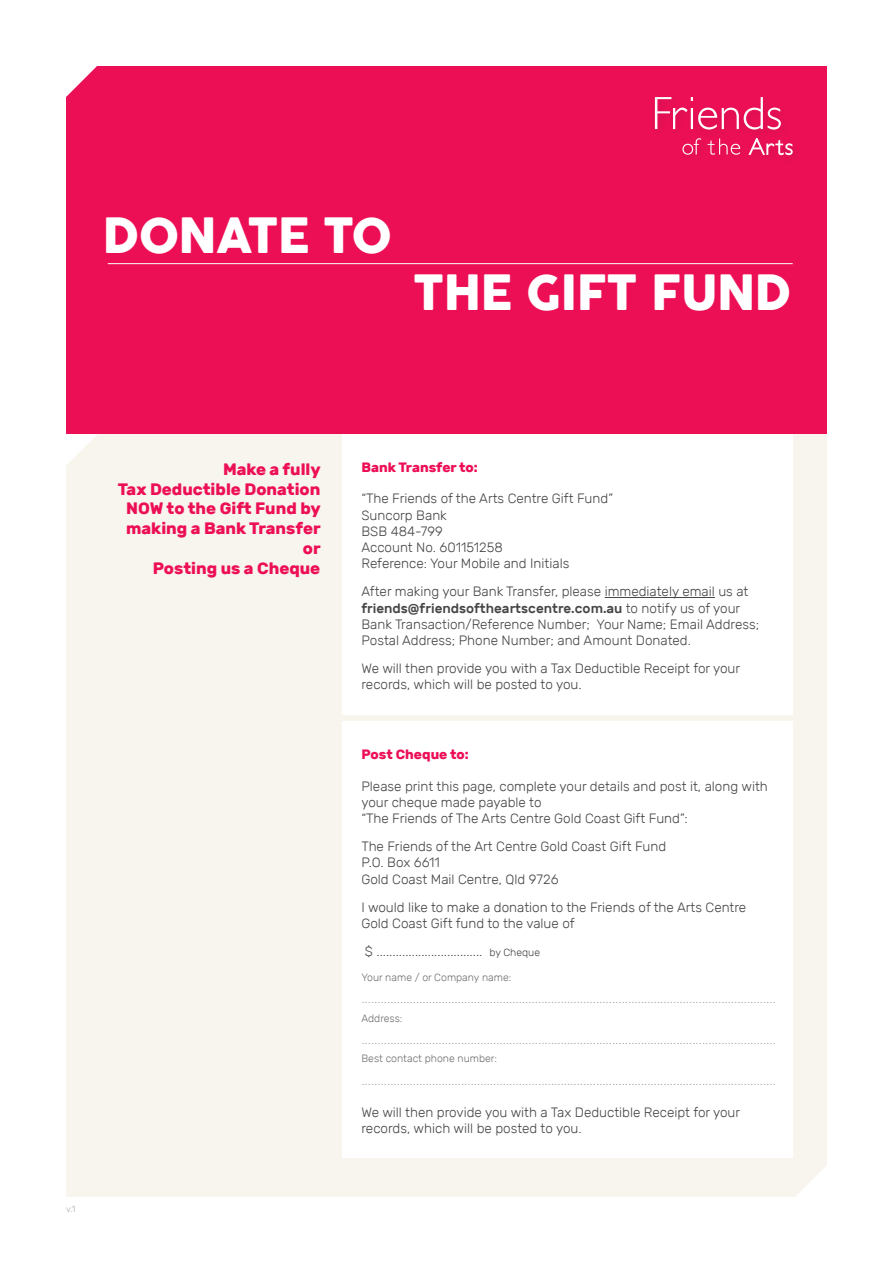
<style>
.page{position:relative;width:893px;height:1263px;background:#fff}
.page>*{position:absolute;margin:0;border:0;box-sizing:border-box;transform-origin:0 0}
.t1{font:47.55px "Cocogoose";letter-spacing:-.02em;color:#fff}
.t2{font:700 16.5px/19.8px "Rubik";color:#ed0f56;text-align:right}
.t3{font:300 13.5px/16.2px "Rubik";color:#464547}
.t4{font:300 13.5px "Rubik";color:#a7a9ac}
.t5{font:700 13.5px "Rubik";color:#ed0f56}
.t6{font:300 10.5px "Rubik";color:#6d6e71}
.t7{font:300 9px "Rubik";color:#a7a9ac}
.s1{font-weight:500}
.s2{font-size:10.5px}
</style>
<div class="page">
<div style="left:66px;top:434px;width:761px;height:763px;background:#f8f4ee"></div>
<svg style="left:66px;top:434px;width:31px;height:31px"></svg>
<svg style="left:796px;top:1166px;width:31px;height:31px"></svg>
<div style="left:342px;top:434px;width:451px;height:281px;background:#fff"></div>
<div style="left:342px;top:721px;width:451px;height:437px;background:#fff"></div>
<div style="left:66px;top:66px;width:761px;height:368px;background:#ed0f56"></div>
<hr style="left:605px;top:597px;width:110px;height:1px;background:#464547">
<svg style="left:655px;top:97px;width:126px;height:33px"></svg>
<svg style="left:682px;top:138px;width:19px;height:17px"></svg>
<svg style="left:708px;top:138px;width:32px;height:17px"></svg>
<svg style="left:748px;top:138px;width:45px;height:17px"></svg>
<hr style="left:108px;top:263px;width:685px;height:1px;background:#fff">
<svg style="left:66px;top:66px;width:31px;height:31px"></svg>
<h1 class="t1" style="left:103px;top:202px;width:290px">DONATE TO</h1>
<h1 class="t1" style="left:413px;top:260px;width:380px">THE GIFT FUND</h1>
<p class="t7" style="left:66px;top:1204px;width:11px">v.1</p>
<p class="t2" style="left:118px;top:459px;width:204px">Make a fully<br>Tax Deductible Donation<br>NOW to the Gift Fund by making a Bank Transfer or<br>Posting us a Cheque</p>
<p class="t5" style="left:361px;top:459px;width:118px">Bank Transfer to:</p>
<p class="t3" style="left:361px;top:491px;width:253px">“The Friends of the Arts Centre Gift Fund”<br>Suncorp Bank<br>BSB 484-799<br>Account No. 601151258<br>Reference: Your Mobile and Initials</p>
<p class="t3" style="left:361px;top:584px;width:399px">After making your Bank Transfer, please immediately email us at <span class="s1">friends@friendsoftheartscentre.com.au</span> to notify us of your Bank Transaction/Reference Number; Your Name; Email Address; Postal Address; Phone Number; and Amount Donated.</p>
<p class="t3" style="left:361px;top:661px;width:380px">We will then provide you with a Tax Deductible Receipt for your records, which will be posted to you.</p>
<p class="t5" style="left:361px;top:746px;width:109px">Post Cheque to:</p>
<p class="t3" style="left:361px;top:778px;width:408px">Please print this page, complete your details and post it, along with your cheque made payable to<br>“The Friends of The Arts Centre Gold Coast Gift Fund”:</p>
<p class="t3" style="left:361px;top:838px;width:306px">The Friends of the Art Centre Gold Coast Gift Fund<br>P.O. Box 6611<br>Gold Coast Mail Centre, Qld 9726</p>
<p class="t3" style="left:361px;top:899px;width:386px">I would like to make a donation to the Friends of the Arts Centre<br>Gold Coast Gift fund to the value of</p>
<p class="t3" style="left:365px;top:943px;width:177px">$ ................................. <span class="s2">by Cheque</span></p>
<p class="t6" style="left:361px;top:971px;width:151px">Your name / or Company name:</p>
<p class="t4" style="left:361px;top:991px;width:416px">.................................................................................................................................</p>
<p class="t6" style="left:361px;top:1012px;width:43px">Address:</p>
<p class="t4" style="left:361px;top:1031px;width:416px">.................................................................................................................................</p>
<p class="t6" style="left:361px;top:1053px;width:137px">Best contact phone number:</p>
<p class="t4" style="left:361px;top:1072px;width:416px">.................................................................................................................................</p>
<p class="t3" style="left:361px;top:1104px;width:380px">We will then provide you with a Tax Deductible Receipt for your records, which will be posted to you.</p>
</div>
